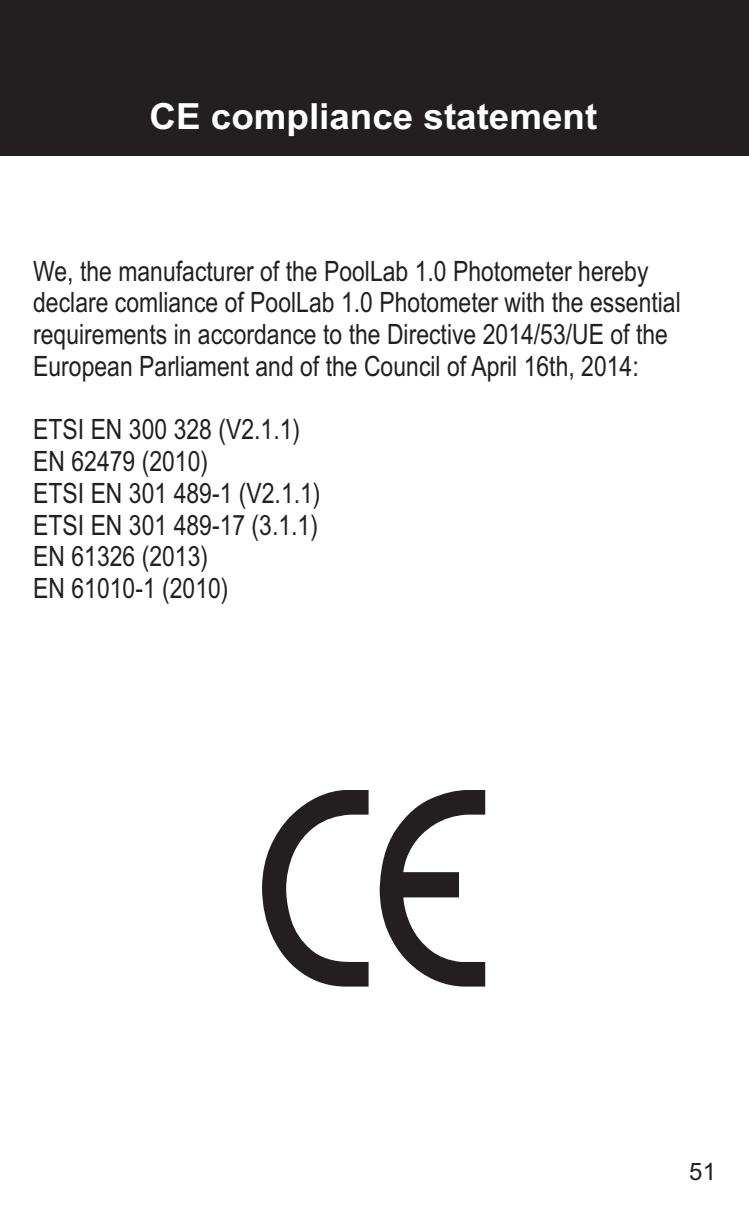
<style>
.page{position:relative;width:749px;height:1214px;background:#fff}
.page>*{position:absolute;margin:0;border:0;box-sizing:border-box;transform-origin:0 0}
.t1{font:700 36px "Arial";color:#fff}
.t2{font:28px/31.6px "Arial Narrow";color:#231f20}
.t3{font:24px "Arial";color:#231f20}
</style>
<div class="page">
<div style="left:0;top:0;width:748px;height:156px;background:#231f20"></div>
<svg style="left:262px;top:790px;width:223px;height:196px"></svg>
<p class="t1" style="left:149px;top:103px;width:449px">CE compliance statement</p>
<p class="t2" style="left:33px;top:258px;width:649px">We, the manufacturer of the PoolLab 1.0 Photometer hereby declare comliance of PoolLab 1.0 Photometer with the essential requirements in accordance to the Directive 2014/53/UE of the European Parliament and of the Council of April 16th, 2014:</p>
<p class="t2" style="left:33px;top:416px;width:289px">ETSI EN 300 328 (V2.1.1)<br>EN 62479 (2010)<br>ETSI EN 301 489-1 (V2.1.1)<br>ETSI EN 301 489-17 (3.1.1)<br>EN 61326 (2013)<br>EN 61010-1 (2010)</p>
<p class="t3" style="left:689px;top:1161px;width:28px">51</p>
</div>
